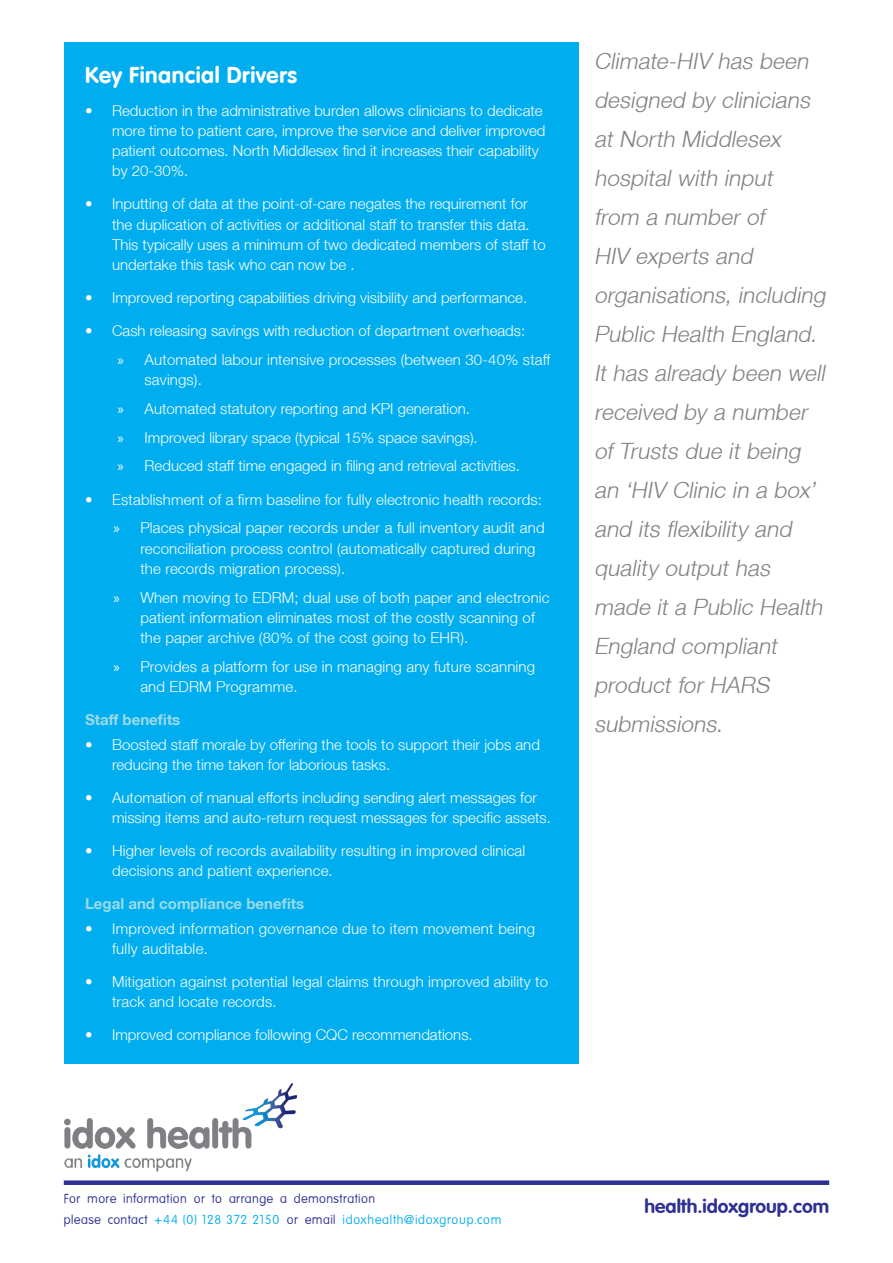
<style>
.page{position:relative;width:893px;height:1263px;background:#fff}
.page>*{position:absolute;margin:0;border:0;box-sizing:border-box;transform-origin:0 0}
.Idox_Quote_Text{font:italic 300 22.5px/39px "Helvetica Neue LT";color:#808285}
.Idox_Key_Benefits_Ti{font:700 22.5px "VAG Rounded LT";letter-spacing:.025em;color:#fff}
.t1{font:700 19.35px "VAG Rounded";color:#2e3092}
.t2{font:300 15px/20.2px "Helvetica Neue LT";color:#fff}
.t3{font:100 15px/21px "VAGROUNDED";letter-spacing:.015em;color:#2e3092}
.t4{font:300 15px/20.2px "Helvetica Neue LT";letter-spacing:.02em;color:#fff}
.Idox_Key_Benefits_Ti-2{font:700 15px "Helvetica Neue LT";color:#9cdae7}
.s1{font-family:"Myriad Pro";font-weight:400}
.s2{color:#00aeef}
</style>
<div class="page">
<div style="left:64px;top:1180px;width:765px;height:5px;background:#2e3092"></div>
<img style="left:64px;top:1083px;width:232px;height:89px">
<div style="left:64px;top:42px;width:514px;height:1022px;background:#00aeef"></div>
<p class="Idox_Key_Benefits_Ti" style="left:85px;top:62px;width:214px">Key Financial Drivers</p>
<p class="t2" style="left:112px;top:100px;width:435px;text-indent:-27px">• Reduction in the administrative burden allows clinicians to dedicate more time to patient care, improve the service and deliver improved patient outcomes. North Middlesex find it increases their capability by 20-30%.</p>
<p class="t2" style="left:112px;top:194px;width:435px;text-indent:-27px">• Inputting of data at the point-of-care negates the requirement for the duplication of activities or additional staff to transfer this data.<br>This typically uses a minimum of two dedicated members of staff to undertake this task who can now be .</p>
<p class="t2" style="left:85px;top:287px;width:444px">• Improved reporting capabilities driving visibility and performance.</p>
<p class="t2" style="left:85px;top:320px;width:442px">• Cash releasing savings with reduction of department overheads:</p>
<p class="t2" style="left:145px;top:349px;width:407px;text-indent:-27px"><span class="s1">»</span> Automated labour intensive processes (between 30-40% staff savings).</p>
<p class="t2" style="left:118px;top:398px;width:354px"><span class="s1">»</span> Automated statutory reporting and KPI generation.</p>
<p class="t2" style="left:118px;top:427px;width:362px"><span class="s1">»</span> Improved library space (typical 15% space savings).</p>
<p class="t2" style="left:118px;top:456px;width:404px"><span class="s1">»</span> Reduced staff time engaged in filing and retrieval activities.</p>
<p class="t2" style="left:85px;top:489px;width:458px">• Establishment of a firm baseline for fully electronic health records:</p>
<p class="t2" style="left:140px;top:517px;width:406px;text-indent:-27px"><span class="s1">»</span> Places physical paper records under a full inventory audit and reconciliation process control (automatically captured during the records migration process).</p>
<p class="t2" style="left:140px;top:587px;width:411px;text-indent:-27px"><span class="s1">»</span> When moving to EDRM; dual use of both paper and electronic patient information eliminates most of the costly scanning of the paper archive (80% of the cost going to EHR).</p>
<p class="t2" style="left:140px;top:656px;width:396px;text-indent:-27px"><span class="s1">»</span> Provides a platform for use in managing any future scanning and EDRM Programme.</p>
<p class="Idox_Key_Benefits_Ti-2" style="left:85px;top:710px;width:97px">Staff benefits</p>
<p class="t2" style="left:112px;top:734px;width:429px;text-indent:-27px">• Boosted staff morale by offering the tools to support their jobs and reducing the time taken for laborious tasks.</p>
<p class="t2" style="left:112px;top:787px;width:440px;text-indent:-27px">• Automation of manual efforts including sending alert messages for missing items and auto-return request messages for specific assets.</p>
<p class="t2" style="left:112px;top:840px;width:415px;text-indent:-27px">• Higher levels of records availability resulting in improved clinical decisions and patient experience.</p>
<p class="Idox_Key_Benefits_Ti-2" style="left:85px;top:895px;width:221px">Legal and compliance benefits</p>
<p class="t4" style="left:112px;top:918px;width:425px;text-indent:-27px">• Improved information governance due to item movement being fully auditable.</p>
<p class="t2" style="left:112px;top:971px;width:438px;text-indent:-27px">• Mitigation against potential legal claims through improved ability to track and locate records.</p>
<p class="t2" style="left:85px;top:1024px;width:389px">• Improved compliance following CQC recommendations.</p>
<p class="Idox_Quote_Text" style="left:594px;top:41px;width:237px">Climate-HIV has been designed by clinicians at North Middlesex hospital with input from a number of<br>HIV experts and organisations, including<br>Public Health England.<br>It has already been well received by a number of Trusts due it being an ‘HIV Clinic in a box’ and its flexibility and quality output has made it a Public Health<br>England compliant product for HARS submissions.</p>
<p class="t3" style="left:64px;top:1188px;width:439px">For more information or to arrange a demonstration<br>please contact <span class="s2">+44 (0) 128 372 2150</span> or email <span class="s2">idoxhealth@idoxgroup.com</span></p>
<p class="t1" style="left:644px;top:1195px;width:186px">health.idoxgroup.com</p>
</div>
